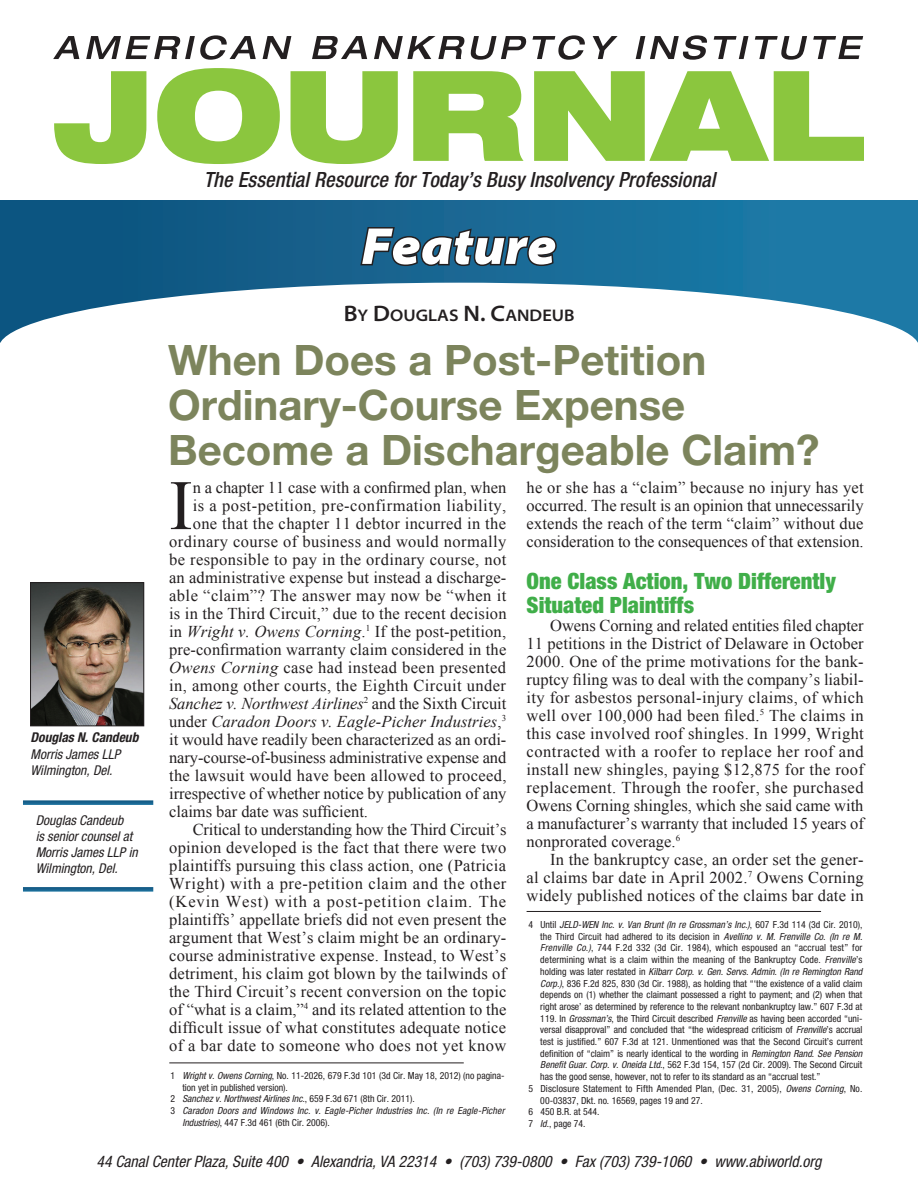
<style>
.page{position:relative;width:918px;height:1188px;background:#fff}
.page>*{position:absolute;margin:0;border:0;box-sizing:border-box;transform-origin:0 0}
.Body_text{font:70.8px "Times New Roman";color:#231f20}
.Page_Header{font:italic 900 semi-expanded 52.5px "Myriad Pro";color:#fff}
.Article_Headline_1{font:700 42px/45px "Helvetica Neue";color:#7c845c}
.Subhead_1{font:900 condensed 22.5px/24px "Helvetica Neue";color:#40ae49}
.t1{font:italic 500 condensed 21px "Helvetica Neue";letter-spacing:.005em;color:#231f20}
.Author_Name_-_Top_of{font:600 semi-expanded 16.8px "Myriad Pro";color:#231f20}
.Body_text-2{font:16.5px/18px "Times New Roman";letter-spacing:.01em;color:#231f20;text-align:justify}
.Body_text-3{font:italic 16.5px "Times New Roman";letter-spacing:.005em;color:#231f20}
.Body_text-4{font:16.5px "Times New Roman";letter-spacing:.03em;color:#231f20}
.t2{font:italic condensed 15.75px "Helvetica Neue";color:#231f20}
.Author_Caption_2_Bio{font:italic condensed 13.5px/16.2px "Helvetica Neue";color:#231f20}
.Author_Caption_1{font:italic 700 condensed 13.5px "Helvetica Neue";color:#231f20}
.Footnote{font:condensed 9.75px/11.7px "Helvetica Neue";color:#231f20}
.Footnote-2{font:italic condensed 9.75px/11.7px "Helvetica Neue";letter-spacing:.015em;color:#231f20}
.Footnote-3{font:condensed 9.75px/11.7px "Helvetica Neue";letter-spacing:.02em;color:#231f20}
.s1{font-size:22.5px}
.s2{font-style:italic}
.s3{font-style:normal}
</style>
<div class="page">
<svg style="left:54px;top:71px;width:92px;height:93px"></svg>
<svg style="left:157px;top:68px;width:123px;height:96px"></svg>
<svg style="left:291px;top:71px;width:107px;height:93px"></svg>
<svg style="left:413px;top:71px;width:111px;height:90px"></svg>
<svg style="left:534px;top:71px;width:330px;height:90px"></svg>
<svg style="left:53px;top:36px;width:26px;height:23px"></svg>
<svg style="left:86px;top:35px;width:170px;height:25px"></svg>
<svg style="left:263px;top:36px;width:28px;height:23px"></svg>
<svg style="left:312px;top:36px;width:55px;height:23px"></svg>
<svg style="left:374px;top:36px;width:153px;height:24px"></svg>
<svg style="left:533px;top:35px;width:52px;height:25px"></svg>
<svg style="left:593px;top:36px;width:25px;height:23px"></svg>
<svg style="left:636px;top:35px;width:71px;height:25px"></svg>
<svg style="left:714px;top:36px;width:35px;height:23px"></svg>
<svg style="left:755px;top:36px;width:52px;height:24px"></svg>
<svg style="left:813px;top:36px;width:50px;height:23px"></svg>
<svg style="left:0;top:201px;width:918px;height:82px"></svg>
<svg style="left:0;top:283px;width:918px;height:60px"></svg>
<svg style="left:205px;top:200px;width:514px;height:143px"></svg>
<img style="left:32px;top:584px;width:110px;height:140px">
<div style="left:30px;top:582px;width:114px;height:144px;border:1px solid #231f20"></div>
<hr style="left:169px;top:1063px;width:295px;height:1px;background:#231f20">
<div style="left:23px;top:800px;width:130px;height:5px;background:#18628e"></div>
<div style="left:23px;top:887px;width:130px;height:5px;background:#1a6490"></div>
<hr style="left:527px;top:911px;width:294px;height:1px;background:#231f20">
<p class="Author_Caption_1" style="left:31px;top:729px;width:109px">Douglas N. Candeub</p>
<p class="Author_Caption_2_Bio" style="left:31px;top:746px;width:91px">Morris James LLP</p>
<p class="Author_Caption_2_Bio" style="left:31px;top:762px;width:83px">Wilmington, Del.</p>
<p class="Author_Caption_2_Bio" style="left:36px;top:812px;width:103px">Douglas Candeub<br>is senior counsel at<br>Morris James LLP in<br>Wilmington, Del.</p>
<p class="t1" style="left:204px;top:167px;width:513px">The Essential Resource for Today’s Busy Insolvency Professional</p>
<p class="Page_Header" style="left:361px;top:216px;width:197px">Feature</p>
<p class="Author_Name_-_Top_of" style="left:344px;top:306px;width:230px"><span class="s1">B</span>Y <span class="s1">D</span>OUGLAS <span class="s1">N. C</span>ANDEUB</p>
<p class="Article_Headline_1" style="left:168px;top:337px;width:540px">When Does a Post-Petition<br>Ordinary-Course Expense</p>
<p class="Article_Headline_1" style="left:168px;top:427px;width:653px">Become a Dischargeable Claim?</p>
<p class="Body_text" style="left:169px;top:458px;width:25px">I</p>
<p class="Body_text-2" style="left:193px;top:478px;width:315px">n a chapter 11 case with a confirmed plan, when</p>
<p class="Body_text-2" style="left:527px;top:478px;width:339px">he or she has a “claim” because no injury has yet occurred. The result is an opinion that unnecessarily extends the reach of the term “claim” without due consideration to the consequences of that extension.</p>
<p class="Subhead_1" style="left:527px;top:569px;width:311px">One Class Action, Two Differently<br>Situated Plaintiffs</p>
<p class="Body_text-2" style="left:527px;top:616px;width:339px;text-indent:24px">Owens Corning and related entities filed chapter 11 petitions in the District of Delaware in October 2000. One of the prime motivations for the bank&shy;ruptcy filing was to deal with the company’s liabil&shy;ity for asbestos personal-injury claims, of which well over 100,000 had been filed.<sup>5</sup> The claims in this case involved roof shingles. In 1999, Wright contracted with a roofer to replace her roof and install new shingles, paying $12,875 for the roof replacement. Through the roofer, she purchased Owens Corning shingles, which she said came with a manufacturer’s warranty that included 15 years of nonprorated coverage.<sup>6</sup></p>
<p class="Body_text-2" style="left:527px;top:850px;width:339px;text-indent:24px">In the bankruptcy case, an order set the gener&shy;al claims bar date in April 2002.<sup>7</sup> Owens Corning widely published notices of the claims bar date in</p>
<p class="Body_text-4" style="left:193px;top:495px;width:315px">is a post-petition, pre-confirmation liability,</p>
<p class="Body_text-2" style="left:193px;top:514px;width:315px">one that the chapter 11 debtor incurred in the</p>
<p class="Body_text-2" style="left:169px;top:532px;width:339px">ordinary course of business and would normally</p>
<p class="Body_text-2" style="left:169px;top:550px;width:339px">be responsible to pay in the ordinary course, not</p>
<p class="Body_text-2" style="left:169px;top:568px;width:339px">an administrative expense but instead a discharge-</p>
<p class="Body_text-4" style="left:169px;top:585px;width:339px">able “claim”? The answer may now be “when it</p>
<p class="Body_text-2" style="left:169px;top:604px;width:339px">is in the Third Circuit,” due to the recent decision</p>
<p class="Body_text-2" style="left:169px;top:622px;width:339px">in <span class="s2">Wright v. Owens Corning</span>.<sup>1</sup> If the post-petition,</p>
<p class="Body_text-2" style="left:169px;top:640px;width:339px">pre-confirmation warranty claim considered in the</p>
<p class="Body_text-2" style="left:169px;top:658px;width:339px"><span class="s2">Owens Corning</span> case had instead been presented</p>
<p class="Body_text-2" style="left:169px;top:676px;width:339px">in, among other courts, the Eighth Circuit under</p>
<p class="Body_text-3" style="left:169px;top:692px;width:339px">Sanchez v. Northwest Airlines<sup>2</sup> <span class="s3">and the Sixth Circuit</span></p>
<p class="Body_text-3" style="left:169px;top:710px;width:339px"><span class="s3">under</span> Caradon Doors v. Eagle-Picher Industries<span class="s3">,</span><sup>3</sup></p>
<p class="Body_text-2" style="left:169px;top:730px;width:339px">it would have readily been characterized as an ordi-</p>
<p class="Body_text-2" style="left:169px;top:748px;width:339px">nary-course-of-business administrative expense and</p>
<p class="Body_text-2" style="left:169px;top:766px;width:339px">the lawsuit would have been allowed to proceed,</p>
<p class="Body_text-2" style="left:169px;top:784px;width:339px">irrespective of whether notice by publication of any</p>
<p class="Body_text-2" style="left:169px;top:802px;width:200px">claims bar date was sufficient.</p>
<p class="Body_text-2" style="left:169px;top:820px;width:339px;text-indent:24px">Critical to understanding how the Third Circuit’s opinion developed is the fact that there were two plaintiffs pursuing this class action, one (Patricia Wright) with a pre-petition claim and the other (Kevin West) with a post-petition claim. The plaintiffs’ appellate briefs did not even present the argument that West’s claim might be an ordinary&shy;course administrative expense. Instead, to West’s detriment, his claim got blown by the tailwinds of the Third Circuit’s recent conversion on the topic of “what is a claim,”<sup>4</sup> and its related attention to the difficult issue of what constitutes adequate notice of a bar date to someone who does not yet know</p>
<p class="Footnote" style="left:540px;top:919px;width:324px;text-align:justify;text-indent:-12px">4 Until <span class="s2">JELD-WEN Inc. v. Van Brunt (In re Grossman’s Inc.)</span>, 607 F.3d 114 (3d Cir. 2010), the Third Circuit had adhered to its decision in <span class="s2">Avellino v. M. Frenville Co. (In re M.<br>Frenville Co.)</span>, 744 F.2d 332 (3d Cir. 1984), which espoused an “accrual test” for determining what is a claim within the meaning of the Bankruptcy Code. <span class="s2">Frenville</span>’s holding was later restated in <span class="s2">Kilbarr Corp. v. Gen. Servs. Admin. (In re Remington Rand Corp.)</span>, 836 F.2d 825, 830 (3d Cir. 1988), as holding that “‘the existence of a valid claim depends on (1) whether the claimant possessed a right to payment; and (2) when that right arose’ as determined by reference to the relevant nonbankruptcy law.” 607 F.3d at 119. In <span class="s2">Grossman’s</span>, the Third Circuit described <span class="s2">Frenville</span> as having been accorded “uni&shy;versal disapproval” and concluded that “the widespread criticism of <span class="s2">Frenville</span>’s accrual test is justified.” 607 F.3d at 121. Unmentioned was that the Second Circuit’s current definition of “claim” is nearly identical to the wording in <span class="s2">Remington Rand</span>. <span class="s2">See Pension Benefit Guar. Corp. v. Oneida Ltd.</span>, 562 F.3d 154, 157 (2d Cir. 2009). The Second Circuit has the good sense, however, not to refer to its standard as an “accrual test.”</p>
<p class="Footnote-3" style="left:540px;top:1082px;width:324px;text-indent:-12px">5 Disclosure Statement to Fifth Amended Plan, (Dec. 31, 2005), <span class="s2">Owens Corning</span>, No.<br>00-03837, Dkt. no. 16569, pages 19 and 27.</p>
<p class="Footnote" style="left:528px;top:1106px;width:73px">6 450 B.R. at 544.</p>
<p class="Footnote" style="left:528px;top:1118px;width:59px">7 <span class="s2">Id</span>., page 74.</p>
<p class="Footnote" style="left:182px;top:1070px;width:324px;text-indent:-12px">1 <span class="s2">Wright v. Owens Corning</span>, No. 11-2026, 679 F.3d 101 (3d Cir. May 18, 2012) (no pagina&shy;tion yet in published version).</p>
<p class="Footnote-2" style="left:170px;top:1093px;width:246px"><span class="s3">2</span> Sanchez v. Northwest Airlines Inc.<span class="s3">, 659 F.3d 671 (8th Cir. 2011).</span></p>
<p class="Footnote-2" style="left:182px;top:1105px;width:324px;text-indent:-12px"><span class="s3">3</span> Caradon Doors and Windows Inc. v. Eagle-Picher Industries Inc. (In re Eagle-Picher<br>Industries)<span class="s3">, 447 F.3d 461 (6th Cir. 2006).</span></p>
<p class="t2" style="left:96px;top:1152px;width:727px">44 Canal Center Plaza, Suite 400 • Alexandria, VA 22314 • (703) 739-0800 • Fax (703) 739-1060 • www.abiworld.org</p>
</div>
